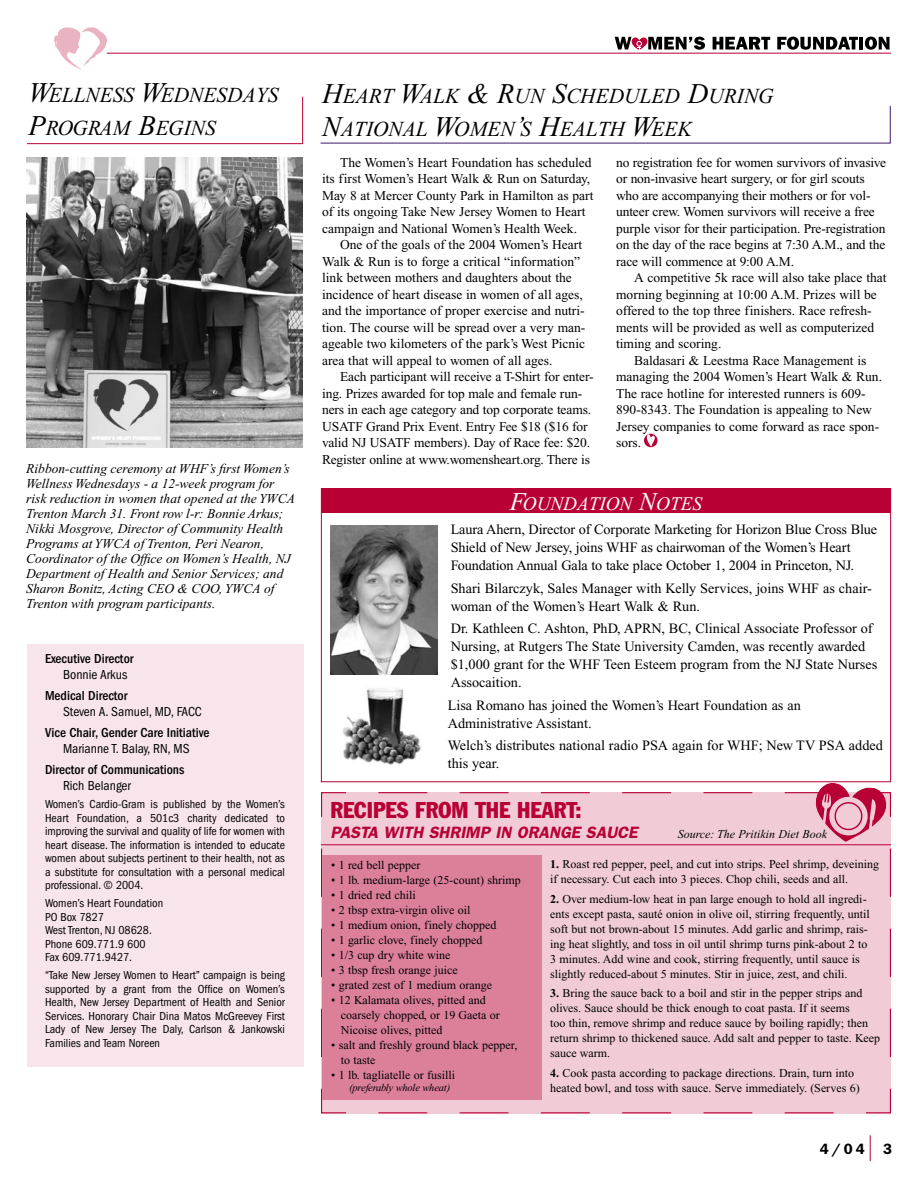
<style>
.page{position:relative;width:918px;height:1188px;background:#fff}
.page>*{position:absolute;margin:0;border:0;box-sizing:border-box;transform-origin:0 0}
.box_head{font:condensed 22.5px "Franklin Gothic";color:#b90035}
.B_head{font:italic 21.3px/33px "Times New Roman";color:#000}
.B_head-2{font:italic 19.2px "Times New Roman";color:#fff}
.box_head-2{font:italic 600 16.5px "Franklin Gothic";color:#b90035}
.t1{font:600 15px "Franklin Gothic";color:#000}
.body{font:14.25px/18px "Times New Roman";color:#000}
.body-2{font:13.5px/16.5px "Times New Roman";color:#000}
.t2{font:italic 13.5px/15px "Times New Roman";color:#000}
.t3{font:500 condensed 13.5px/16.2px "Franklin Gothic";color:#000}
.t4{font:condensed 13.5px "Franklin Gothic";color:#000}
.body-3{font:12px/15px "Times New Roman";color:#000}
.t5{font:condensed 12px/13.5px "Franklin Gothic";color:#000;text-align:justify}
.t6{font:italic 12px "Times New Roman";color:#000}
.body-4{font:italic 10.5px "Times New Roman";letter-spacing:-.015em;color:#000}
.s1{font-size:28.5px}
.s2{font-weight:400}
.s3{font-size:25.5px}
.s4{font-weight:700}
</style>
<div class="page">
<svg style="left:870px;top:1135px;width:1px;height:26px"></svg>
<svg style="left:644px;top:434px;width:14px;height:13px"></svg>
<svg style="left:320px;top:105px;width:571px;height:39px"></svg>
<hr style="left:107px;top:53px;width:784px;height:1px;background:#b90035">
<svg style="left:53px;top:27px;width:54px;height:43px"></svg>
<svg style="left:320px;top:781px;width:572px;height:333px;background:#eab4c4"></svg>
<hr style="left:321px;top:844px;width:570px;height:1px;background:#b90035">
<img style="left:330px;top:525px;width:107px;height:149px">
<div style="left:321px;top:489px;width:570px;height:24px;background:#b90035"></div>
<img style="left:342px;top:688px;width:80px;height:77px">
<svg style="left:713px;top:37px;width:57px;height:13px"></svg>
<svg style="left:777px;top:37px;width:81px;height:13px"></svg>
<hr style="left:859px;top:37px;width:4px;height:13px;background:#000">
<svg style="left:865px;top:37px;width:25px;height:13px"></svg>
<svg style="left:615px;top:37px;width:90px;height:13px"></svg>
<div style="left:27px;top:644px;width:276px;height:423px;background:#f8e5eb"></div>
<img style="left:27px;top:158px;width:276px;height:289px">
<svg style="left:27px;top:96px;width:276px;height:48px"></svg>
<p class="B_head" style="left:29px;top:78px;width:251px"><span class="s1">W</span>ELLNESS <span class="s1">W</span>EDNESDAYS<br><span class="s1">P</span>ROGRAM <span class="s1">B</span>EGINS</p>
<p class="t2" style="left:26px;top:461px;width:270px">Ribbon-cutting ceremony at WHF’s first Women’s Wellness Wednesdays - a 12-week program for risk reduction in women that opened at the YWCA Trenton March 31. Front row l-r: Bonnie Arkus; Nikki Mosgrove, Director of Community Health Programs at YWCA of Trenton, Peri Nearon, Coordinator of the Office on Women’s Health, NJ Department of Health and Senior Services; and Sharon Bonitz, Acting CEO &amp; COO, YWCA of Trenton with program participants.</p>
<p class="t3" style="left:63px;top:651px;width:72px;text-indent:-18px">Executive Director<br><span class="s2">Bonnie Arkus</span></p>
<p class="t3" style="left:45px;top:688px;width:84px">Medical Director</p>
<p class="t4" style="left:63px;top:704px;width:140px">Steven A. Samuel, MD, FACC</p>
<p class="t3" style="left:45px;top:725px;width:166px;text-align:center">Vice Chair, Gender Care Initiative<br><span class="s2">Marianne T. Balay, RN, MS</span></p>
<p class="t3" style="left:63px;top:761px;width:123px;text-indent:-18px">Director of Communications<br><span class="s2">Rich Belanger</span></p>
<p class="t5" style="left:45px;top:798px;width:242px">Women’s Cardio-Gram is published by the Women’s Heart Foundation, a 501c3 charity dedicated to improving the survival and quality of life for women with heart disease. The information is intended to educate women about subjects pertinent to their health, not as a substitute for consultation with a personal medical professional. © 2004.</p>
<p class="t5" style="left:45px;top:897px;width:120px">Women’s Heart Foundation</p>
<p class="t5" style="left:45px;top:910px;width:60px">PO Box 7827</p>
<p class="t5" style="left:45px;top:924px;width:108px">West Trenton, NJ 08628.</p>
<p class="t5" style="left:45px;top:937px;width:102px">Phone 609.771.9 600</p>
<p class="t5" style="left:45px;top:951px;width:89px">Fax 609.771.9427.</p>
<p class="t5" style="left:45px;top:969px;width:242px">“Take New Jersey Women to Heart” campaign is being supported by a grant from the Office on Women’s Health, New Jersey Department of Health and Senior Services. Honorary Chair Dina Matos McGreevey First Lady of New Jersey The Daly, Carlson &amp; Jankowski Families and Team Noreen</p>
<p class="B_head" style="left:322px;top:80px;width:453px"><span class="s1">H</span>EART <span class="s1">W</span>ALK <span class="s1">&amp; R</span>UN <span class="s1">S</span>CHEDULED <span class="s1">D</span>URING<br><span class="s1">N</span>ATIONAL <span class="s1">W</span>OMEN<span class="s1">’</span>S <span class="s1">H</span>EALTH <span class="s1">W</span>EEK</p>
<p class="body-2" style="left:322px;top:154px;width:273px;text-indent:18px">The Women’s Heart Foundation has scheduled its first Women’s Heart Walk &amp; Run on Saturday, May 8 at Mercer County Park in Hamilton as part of its ongoing Take New Jersey Women to Heart campaign and National Women’s Health Week.</p>
<p class="body-2" style="left:322px;top:237px;width:265px;text-indent:18px">One of the goals of the 2004 Women’s Heart Walk &amp; Run is to forge a critical “information” link between mothers and daughters about the incidence of heart disease in women of all ages, and the importance of proper exercise and nutri&shy;tion. The course will be spread over a very man&shy;ageable two kilometers of the park’s West Picnic area that will appeal to women of all ages.</p>
<p class="body-2" style="left:322px;top:369px;width:273px;text-indent:18px">Each participant will receive a T-Shirt for enter&shy;ing. Prizes awarded for top male and female run&shy;ners in each age category and top corporate teams.<br>USATF Grand Prix Event. Entry Fee $18 ($16 for valid NJ USATF members). Day of Race fee: $20.<br>Register online at www.womensheart.org. There is</p>
<p class="body-2" style="left:616px;top:154px;width:272px">no registration fee for women survivors of invasive or non-invasive heart surgery, or for girl scouts who are accompanying their mothers or for vol&shy;unteer crew. Women survivors will receive a free purple visor for their participation. Pre-registration on the day of the race begins at 7:30 A.M., and the race will commence at 9:00 A.M.</p>
<p class="body-2" style="left:616px;top:269px;width:272px;text-indent:18px">A competitive 5k race will also take place that morning beginning at 10:00 A.M. Prizes will be offered to the top three finishers. Race refresh&shy;ments will be provided as well as computerized timing and scoring.</p>
<p class="body-2" style="left:616px;top:352px;width:267px;text-indent:18px">Baldasari &amp; Leestma Race Management is managing the 2004 Women’s Heart Walk &amp; Run.<br>The race hotline for interested runners is 609- 890-8343. The Foundation is appealing to New Jersey companies to come forward as race spon&shy;sors.</p>
<p class="B_head-2" style="left:510px;top:493px;width:194px"><span class="s3">F</span>OUNDATION <span class="s3">N</span>OTES</p>
<p class="body" style="left:451px;top:521px;width:428px">Laura Ahern, Director of Corporate Marketing for Horizon Blue Cross Blue<br>Shield of New Jersey, joins WHF as chairwoman of the Women’s Heart<br>Foundation Annual Gala to take place October 1, 2004 in Princeton, NJ.</p>
<p class="body" style="left:451px;top:579px;width:423px">Shari Bilarczyk, Sales Manager with Kelly Services, joins WHF as chair&shy;woman of the Women’s Heart Walk &amp; Run.</p>
<p class="body" style="left:451px;top:620px;width:428px">Dr. Kathleen C. Ashton, PhD, APRN, BC, Clinical Associate Professor of Nursing, at Rutgers The State University Camden, was recently awarded $1,000 grant for the WHF Teen Esteem program from the NJ State Nurses Assocaition.</p>
<p class="body" style="left:448px;top:696px;width:355px">Lisa Romano has joined the Women’s Heart Foundation as an<br>Administrative Assistant.</p>
<p class="body" style="left:448px;top:737px;width:437px">Welch’s distributes national radio PSA again for WHF; New TV PSA added this year.</p>
<p class="box_head" style="left:331px;top:796px;width:253px">RECIPES FROM THE HEART:</p>
<p class="box_head-2" style="left:331px;top:822px;width:309px">PASTA WITH SHRIMP IN ORANGE SAUCE</p>
<p class="t6" style="left:678px;top:828px;width:151px">Source: The Pritikin Diet Book</p>
<p class="body-3" style="left:331px;top:857px;width:91px">• 1 red bell pepper</p>
<p class="body-3" style="left:331px;top:872px;width:191px">• 1 lb. medium-large (25-count) shrimp</p>
<p class="body-3" style="left:331px;top:887px;width:86px">• 1 dried red chili</p>
<p class="body-3" style="left:331px;top:902px;width:141px">• 2 tbsp extra-virgin olive oil</p>
<p class="body-3" style="left:331px;top:917px;width:167px">• 1 medium onion, finely chopped</p>
<p class="body-3" style="left:331px;top:932px;width:153px">• 1 garlic clove, finely chopped</p>
<p class="body-3" style="left:331px;top:947px;width:121px">• 1/3 cup dry white wine</p>
<p class="body-3" style="left:331px;top:962px;width:128px">• 3 tbsp fresh orange juice</p>
<p class="body-3" style="left:331px;top:977px;width:162px">• grated zest of 1 medium orange</p>
<p class="body-3" style="left:331px;top:992px;width:156px">• 12 Kalamata olives, pitted and</p>
<p class="body-3" style="left:341px;top:1007px;width:161px">coarsely chopped, or 19 Gaeta or</p>
<p class="body-3" style="left:341px;top:1022px;width:103px">Nicoise olives, pitted</p>
<p class="body-3" style="left:331px;top:1037px;width:188px">• salt and freshly ground black pepper,</p>
<p class="body-3" style="left:341px;top:1052px;width:36px">to taste</p>
<p class="body-3" style="left:331px;top:1067px;width:125px">• 1 lb. tagliatelle or fusilli</p>
<p class="body-4" style="left:349px;top:1082px;width:102px">(preferably whole wheat)</p>
<p class="body-3" style="left:550px;top:857px;width:331px"><span class="s4">1.</span> Roast red pepper, peel, and cut into strips. Peel shrimp, deveining if necessary. Cut each into 3 pieces. Chop chili, seeds and all.</p>
<p class="body-3" style="left:550px;top:891px;width:321px"><span class="s4">2.</span> Over medium-low heat in pan large enough to hold all ingredi&shy;ents except pasta, sauté onion in olive oil, stirring frequently, until soft but not brown-about 15 minutes. Add garlic and shrimp, rais&shy;ing heat slightly, and toss in oil until shrimp turns pink-about 2 to 3 minutes. Add wine and cook, stirring frequently, until sauce is slightly reduced-about 5 minutes. Stir in juice, zest, and chili.</p>
<p class="body-3" style="left:550px;top:986px;width:332px"><span class="s4">3.</span> Bring the sauce back to a boil and stir in the pepper strips and olives. Sauce should be thick enough to coat pasta. If it seems<br>too thin, remove shrimp and reduce sauce by boiling rapidly; then return shrimp to thickened sauce. Add salt and pepper to taste. Keep sauce warm.</p>
<p class="body-3" style="left:550px;top:1065px;width:311px"><span class="s4">4.</span> Cook pasta according to package directions. Drain, turn into heated bowl, and toss with sauce. Serve immediately. (Serves 6)</p>
<p class="t1" style="left:820px;top:1140px;width:74px">4/04 3</p>
</div>
